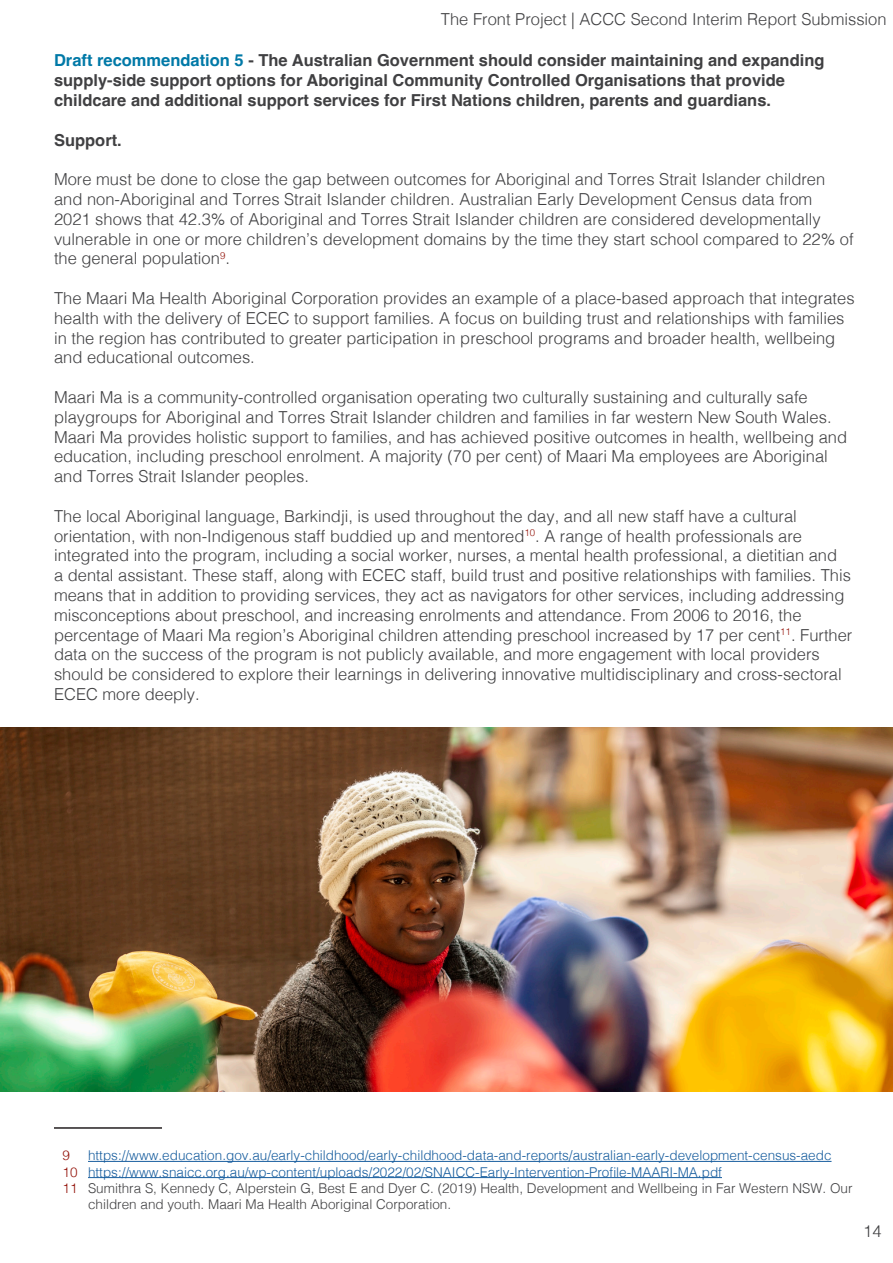
<style>
.page{position:relative;width:893px;height:1263px;background:#fff}
.page>*{position:absolute;margin:0;border:0;box-sizing:border-box;transform-origin:0 0}
.t1{font:300 16.5px/19.8px "Helvetica";color:#404042}
.Bold{font:700 16.5px/19.8px "Helvetica";color:#404042}
.Footnote{font:300 13.5px "Helvetica";color:#175d9e}
.Footnote-2{font:300 13.5px/16.2px "Helvetica";color:#404042}
.Footnote-3{font:300 13.5px "Helvetica";color:#931209}
.s1{color:#0079a7}
.s2{color:#931209}
</style>
<div class="page">
<hr style="left:54px;top:1127px;width:108px;height:2px;background:#231f20">
<hr style="left:88px;top:1161px;width:743px;height:1px;background:#175d9e">
<hr style="left:88px;top:1177px;width:634px;height:1px;background:#175d9e">
<img style="left:0;top:727px;width:893px;height:364px">
<p class="t1" style="left:441px;top:8px;width:447px">The Front Project | ACCC Second Interim Report Submission</p>
<p class="Bold" style="left:54px;top:53px;width:772px"><span class="s1">Draft recommendation 5</span> - The Australian Government should consider maintaining and expanding supply-side support options for Aboriginal Community Controlled Organisations that provide childcare and additional support services for First Nations children, parents and guardians.</p>
<p class="Bold" style="left:54px;top:132px;width:69px">Support.</p>
<p class="t1" style="left:54px;top:168px;width:801px">More must be done to close the gap between outcomes for Aboriginal and Torres Strait Islander children and non-Aboriginal and Torres Strait Islander children. Australian Early Development Census data from<br>2021 shows that 42.3% of Aboriginal and Torres Strait Islander children are considered developmentally vulnerable in one or more children’s development domains by the time they start school compared to 22% of the general population<sup>9</sup>.</p>
<p class="t1" style="left:54px;top:287px;width:802px">The Maari Ma Health Aboriginal Corporation provides an example of a place-based approach that integrates health with the delivery of ECEC to support families. A focus on building trust and relationships with families in the region has contributed to greater participation in preschool programs and broader health, wellbeing and educational outcomes.</p>
<p class="t1" style="left:54px;top:386px;width:795px">Maari Ma is a community-controlled organisation operating two culturally sustaining and culturally safe playgroups for Aboriginal and Torres Strait Islander children and families in far western New South Wales.<br>Maari Ma provides holistic support to families, and has achieved positive outcomes in health, wellbeing and education, including preschool enrolment. A majority (70 per cent) of Maari Ma employees are Aboriginal and Torres Strait Islander peoples.</p>
<p class="t1" style="left:54px;top:505px;width:800px">The local Aboriginal language, Barkindji, is used throughout the day, and all new staff have a cultural orientation, with non-Indigenous staff buddied up and mentored<sup>10</sup>. A range of health professionals are integrated into the program, including a social worker, nurses, a mental health professional, a dietitian and<br>a dental assistant. These staff, along with ECEC staff, build trust and positive relationships with families. This means that in addition to providing services, they act as navigators for other services, including addressing misconceptions about preschool, and increasing enrolments and attendance. From 2006 to 2016, the percentage of Maari Ma region’s Aboriginal children attending preschool increased by 17 per cent<sup>11</sup>. Further data on the success of the program is not publicly available, and more engagement with local providers should be considered to explore their learnings in delivering innovative multidisciplinary and cross-sectoral ECEC more deeply.</p>
<p class="Footnote-3" style="left:63px;top:1144px;width:9px">9</p>
<p class="Footnote" style="left:88px;top:1144px;width:745px">https://www.education.gov.au/early-childhood/early-childhood-data-and-reports/australian-early-development-census-aedc</p>
<p class="Footnote" style="left:63px;top:1160px;width:661px"><span class="s2">10</span> https://www.snaicc.org.au/wp-content/uploads/2022/02/SNAICC-Early-Intervention-Profile-MAARI-MA.pdf</p>
<p class="Footnote-2" style="left:88px;top:1179px;width:766px;text-indent:-26px"><span class="s2">11</span> Sumithra S, Kennedy C, Alperstein G, Best E and Dyer C. (2019) Health, Development and Wellbeing in Far Western NSW. Our children and youth. Maari Ma Health Aboriginal Corporation.</p>
<p class="t1" style="left:863px;top:1220px;width:20px">14</p>
</div>
